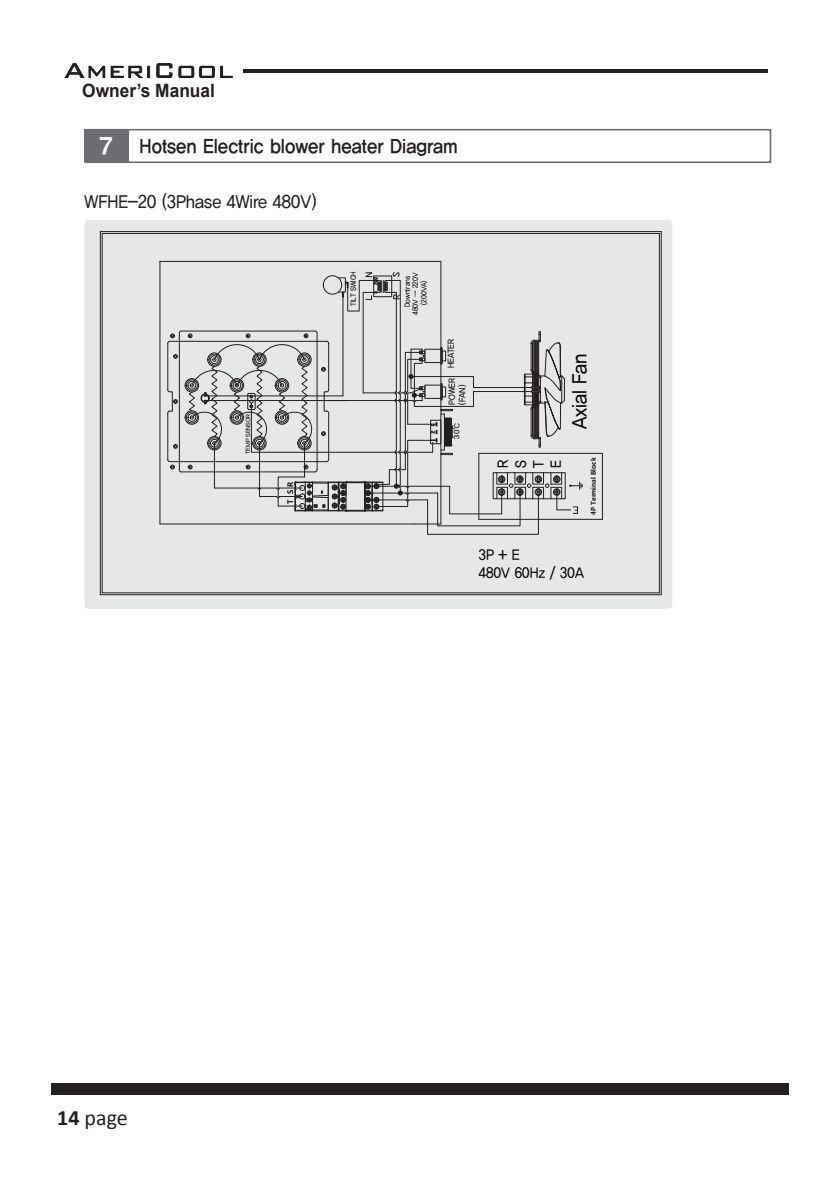
<style>
.page{position:relative;width:840px;height:1191px;background:#fff}
.page>*{position:absolute;margin:0;border:0;box-sizing:border-box;transform-origin:0 0}
.t1{font:22px "Calibri";color:#231f20}
.t2{font:20.2px "YDIYGO130";color:#030303;scale:.9 1}
.t3{font:20px "YDIYGO140";color:#231f20;scale:.9 1}
.t4{font:700 18.4px "Arial";color:#231f20;scale:.94 1}
.t5{font:18px "YDIYGO130";color:#231f20;scale:.9 1}
.t6{font:14.6px/17.8px "YDIYGO130";color:#030303;scale:.9 1}
.t7{font:8.8px/10.4px "YDIYGO130";color:#030303;scale:.9 1}
.t8{font:700 7.8px "Malgun Gothic";color:#030303}
.t9{font:7.4px/8.8px "YDIYGO130";color:#030303;text-align:center;scale:.9 1}
.t10{font:7.4px "YDIYGO130";color:#030303}
.t11{font:700 6.6px "Malgun Gothic";color:#030303}
.t12{font:6px "YDIYGO130";color:#030303}
.s1{font-family:"YDIYGO150";font-size:24px;color:#fff}
.s2{font-weight:700}
</style>
<div class="page">
<hr style="left:243px;top:69px;width:524px;height:4px;background:#231f20">
<div style="left:51px;top:1083px;width:737px;height:11px;background:#231f20"></div>
<svg style="left:64px;top:63px;width:86px;height:15px"></svg>
<svg style="left:156px;top:63px;width:77px;height:15px"></svg>
<div style="left:84px;top:220px;width:588px;height:389px;background:#e6e7e9;border-radius:4px"></div>
<svg style="left:99px;top:231px;width:562px;height:364px"></svg>
<svg style="left:157px;top:231px;width:453px;height:356px"></svg>
<hr style="left:478px;top:453px;width:124px;height:1px;background:#231f20">
<hr style="left:478px;top:519px;width:124px;height:1px;background:#231f20">
<hr style="left:601px;top:453px;width:1px;height:66px;background:#231f20">
<div style="left:185px;top:378px;width:14px;height:14px;border:1px solid #231f20;border-radius:50%"></div>
<div style="left:185px;top:410px;width:14px;height:14px;border:1px solid #231f20;border-radius:50%"></div>
<hr style="left:181px;top:471px;width:134px;height:1px;background:#231f20">
<hr style="left:167px;top:343px;width:1px;height:47px;background:#231f20">
<hr style="left:167px;top:413px;width:1px;height:47px;background:#231f20">
<hr style="left:181px;top:331px;width:134px;height:1px;background:#231f20">
<svg style="left:173px;top:444px;width:5px;height:4px"></svg>
<svg style="left:173px;top:354px;width:5px;height:5px"></svg>
<svg style="left:173px;top:399px;width:5px;height:5px"></svg>
<hr style="left:159px;top:261px;width:1px;height:263px;background:#231f20">
<hr style="left:160px;top:523px;width:254px;height:1px;background:#231f20">
<hr style="left:160px;top:261px;width:233px;height:1px;background:#231f20">
<svg style="left:167px;top:330px;width:15px;height:14px"></svg>
<svg style="left:167px;top:459px;width:15px;height:13px"></svg>
<div style="left:186px;top:412px;width:11px;height:11px;border:1px solid #231f20;border-radius:50%"></div>
<div style="left:186px;top:379px;width:11px;height:12px;border:1px solid #231f20;border-radius:50%"></div>
<svg style="left:188px;top:231px;width:394px;height:365px"></svg>
<div style="left:84px;top:130px;width:45px;height:32px;background:#6c6d70"></div>
<div style="left:84px;top:129px;width:686px;height:34px;border:2px solid #6c6d70"></div>
<h3 class="t4" style="left:82px;top:78px;width:142px">Owner’s Manual</h3>
<h3 class="t3" style="left:100px;top:134px;width:399px"><span class="s1">7</span> Hotsen Electric blower heater Diagram</h3>
<h3 class="t5" style="left:84px;top:191px;width:259px">WFHE-20 (3Phase 4Wire 480V)</h3>
<p class="t12" style="left:244px;top:454px;width:42px;rotate:-90deg">TEMP SENSOR</p>
<p class="t8" style="left:285px;top:503px;width:23px;rotate:-90deg">T SR</p>
<p class="t9" style="left:349px;top:306px;width:40px;rotate:-90deg">TILT SWICH</p>
<p class="t9" style="left:410px;top:315px;width:49px;rotate:-90deg">480V → 220V (200VA)</p>
<p class="t9" style="left:402px;top:307px;width:36px;rotate:-90deg">Downtrans</p>
<p class="t7" style="left:445px;top:368px;width:34px;rotate:-90deg">HEATER</p>
<p class="t7" style="left:446px;top:405px;width:31px;rotate:-90deg">POWER (FAN)</p>
<p class="t10" style="left:452px;top:438px;width:17px;rotate:-90deg">30℃</p>
<h2 class="t2" style="left:568px;top:429px;width:86px;rotate:-90deg">Axial Fan</h2>
<h3 class="t6" style="left:493px;top:468px;width:11px;text-align:justify;rotate:-90deg">R S T E</h3>
<p class="t11" style="left:589px;top:515px;width:59px;rotate:-90deg">4P Terminal Block</p>
<h3 class="t6" style="left:478px;top:546px;width:118px">3P + E<br>480V 60Hz / 30A</h3>
<h1 class="t1" style="left:57px;top:1103px;width:72px"><span class="s2">14</span> page</h1>
</div>
